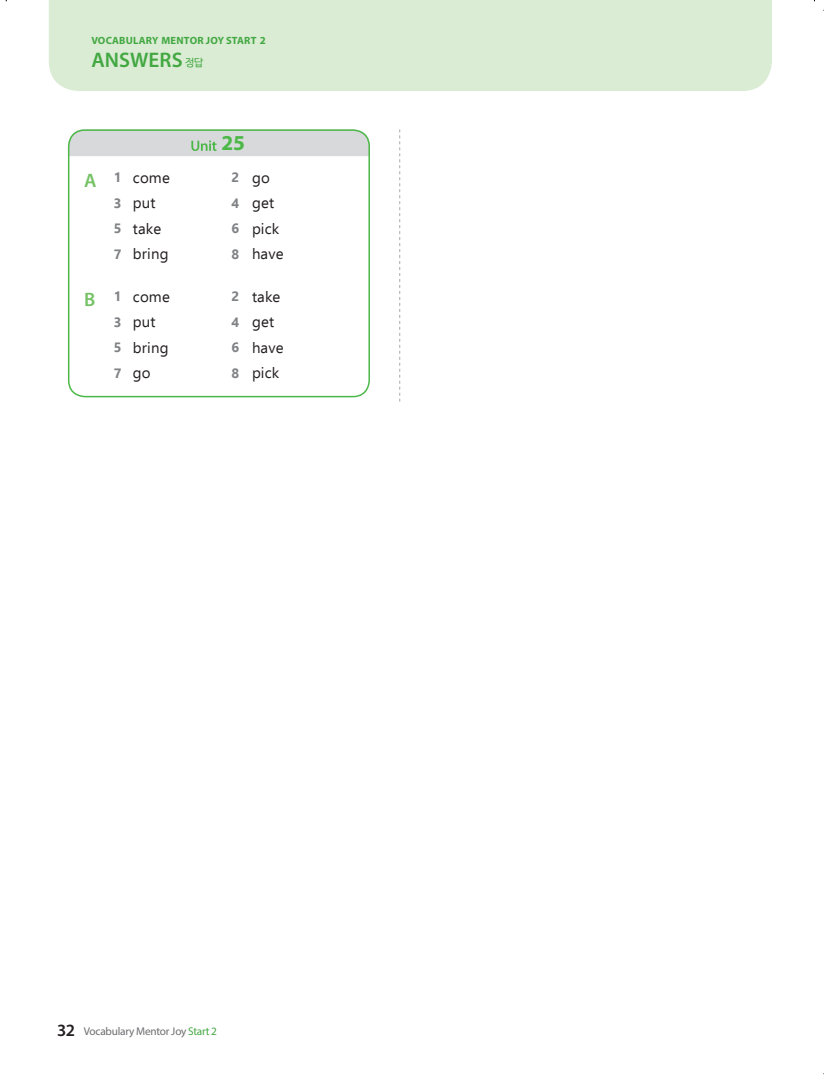
<style>
.page{position:relative;width:824px;height:1081px;background:#fff}
.page>*{position:absolute;margin:0;border:0;box-sizing:border-box;transform-origin:0 0}
.t1{font:700 21.3px "Myriad Pro";color:#4cb848}
.t2{font:600 21.15px "Myriad Pro";letter-spacing:.005em;color:#43a842}
.t3{font:600 19.5px "Myriad Pro";color:#76c266}
._01_정답_3단-1{font:15px "Ebrima";letter-spacing:.01em;color:#231f20}
.t4{font:11.25px "Myriad Pro";letter-spacing:-.02em;color:#6c6d70}
.t5{font:700 10.5px "Myriad Pro";letter-spacing:.015em;color:#43a842}
.s1{font-size:10.8px}
.s2{font-family:"Nanum Barun Gothic OTF";font-weight:400;font-size:10.5px}
.s3{font-weight:700;font-size:13.5px;color:#808285}
.s4{font-weight:600;font-size:17.25px;color:#231f20}
.s5{color:#43a842}
</style>
<div class="page">
<svg style="left:399px;top:129px;width:1px;height:272px"></svg>
<div style="left:49px;top:0;width:723px;height:91px;background:#daecd4"></div>
<div style="left:68px;top:129px;width:302px;height:268px;border:2px solid #4cb848;border-radius:16px"></div>
<svg style="left:68px;top:129px;width:302px;height:27px;background:#cdd7d0"></svg>
<p class="t5" style="left:91px;top:33px;width:176px">VOCABULARY MENTOR JOY START <span class="s1">2</span></p>
<p class="t2" style="left:91px;top:46px;width:114px">ANSWERS <span class="s2">정답</span></p>
<p class="t1" style="left:222px;top:129px;width:25px">25</p>
<p class="t3" style="left:84px;top:168px;width:14px">A</p>
<p class="_01_정답_3단-1" style="left:114px;top:167px;width:58px"><span class="s3">1</span> come</p>
<p class="_01_정답_3단-1" style="left:231px;top:167px;width:40px"><span class="s3">2</span> go</p>
<p class="_01_정답_3단-1" style="left:114px;top:192px;width:43px"><span class="s3">3</span> put</p>
<p class="_01_정답_3단-1" style="left:231px;top:192px;width:44px"><span class="s3">4</span> get</p>
<p class="_01_정답_3단-1" style="left:114px;top:218px;width:49px"><span class="s3">5</span> take</p>
<p class="_01_정답_3단-1" style="left:231px;top:218px;width:49px"><span class="s3">6</span> pick</p>
<p class="_01_정답_3단-1" style="left:114px;top:243px;width:56px"><span class="s3">7</span> bring</p>
<p class="_01_정답_3단-1" style="left:231px;top:243px;width:54px"><span class="s3">8</span> have</p>
<p class="t3" style="left:84px;top:287px;width:13px">B</p>
<p class="_01_정답_3단-1" style="left:114px;top:286px;width:58px"><span class="s3">1</span> come</p>
<p class="_01_정답_3단-1" style="left:231px;top:286px;width:51px"><span class="s3">2</span> take</p>
<p class="_01_정답_3단-1" style="left:114px;top:311px;width:43px"><span class="s3">3</span> put</p>
<p class="_01_정답_3단-1" style="left:231px;top:311px;width:44px"><span class="s3">4</span> get</p>
<p class="_01_정답_3단-1" style="left:114px;top:337px;width:56px"><span class="s3">5</span> bring</p>
<p class="_01_정답_3단-1" style="left:231px;top:337px;width:54px"><span class="s3">6</span> have</p>
<p class="_01_정답_3단-1" style="left:114px;top:362px;width:38px"><span class="s3">7</span> go</p>
<p class="_01_정답_3단-1" style="left:231px;top:362px;width:49px"><span class="s3">8</span> pick</p>
<p class="t4" style="left:57px;top:1024px;width:161px"><span class="s4">32</span> Vocabulary Mentor Joy <span class="s5">Start 2</span></p>
</div>
